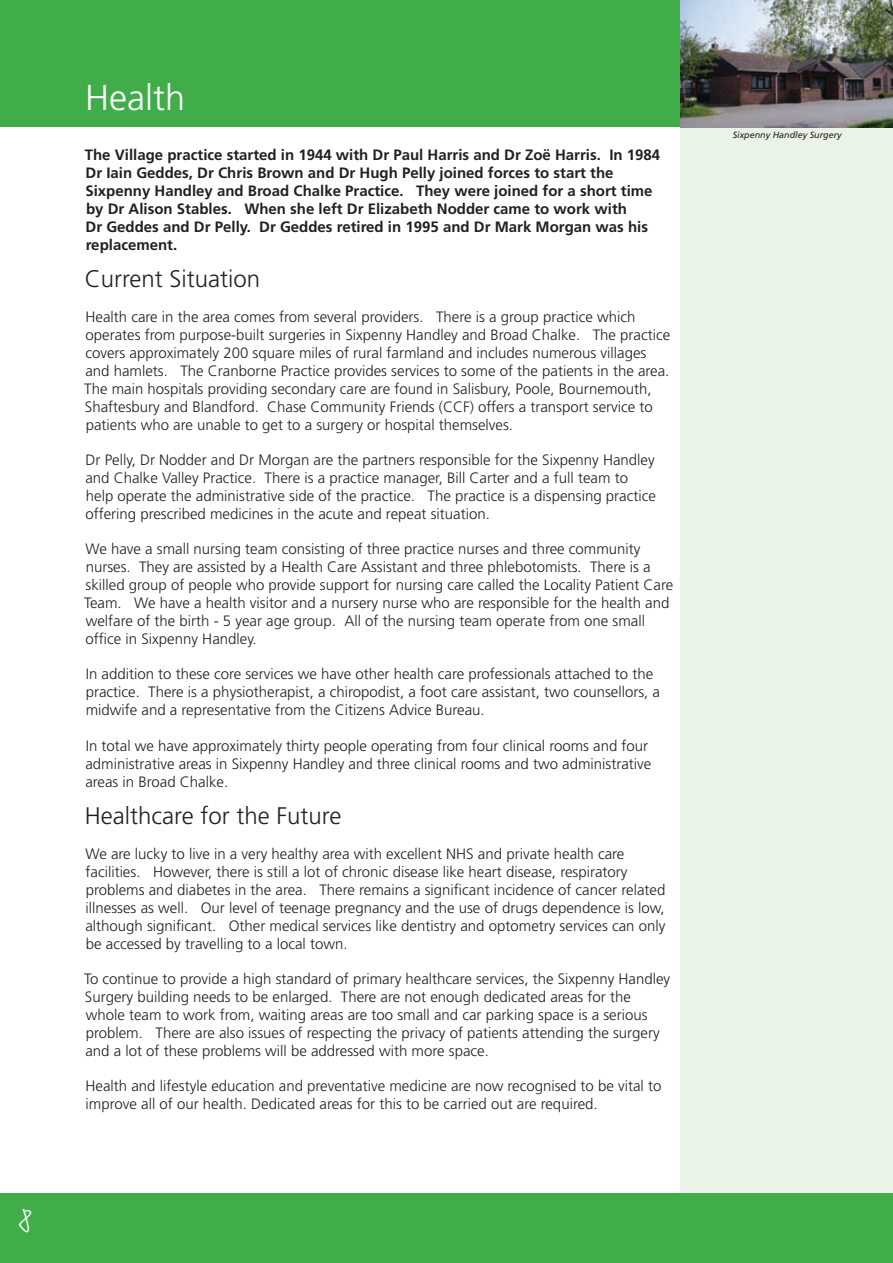
<style>
.page{position:relative;width:893px;height:1263px;background:#fff}
.page>*{position:absolute;margin:0;border:0;box-sizing:border-box;transform-origin:0 0}
.t1{font:300 36px "Frutiger LT";color:#fff}
.t2{font:300 24px "Frutiger LT";color:#231f20}
.t3{font:300 15px/18px "Frutiger LT";color:#231f20}
.t4{font:700 15px/18px "Frutiger LT";color:#231f20}
.t5{font:italic 9px "Frutiger LT";color:#231f20}
</style>
<div class="page">
<div style="left:680px;top:0;width:213px;height:1263px;background:#eaf3e7"></div>
<div style="left:0;top:0;width:893px;height:127px;background:#41ad49"></div>
<img style="left:681px;top:0;width:212px;height:127px">
<div style="left:0;top:1193px;width:893px;height:70px;background:#41ad49"></div>
<h1 class="t1" style="left:85px;top:77px;width:102px">Health</h1>
<p class="t4" style="left:85px;top:146px;width:577px">The Village practice started in 1944 with Dr Paul Harris and Dr Zoë Harris. In 1984<br>Dr Iain Geddes, Dr Chris Brown and Dr Hugh Pelly joined forces to start the Sixpenny Handley and Broad Chalke Practice. They were joined for a short time by Dr Alison Stables. When she left Dr Elizabeth Nodder came to work with<br>Dr Geddes and Dr Pelly. Dr Geddes retired in 1995 and Dr Mark Morgan was his replacement.</p>
<h2 class="t2" style="left:85px;top:265px;width:177px">Current Situation</h2>
<p class="t3" style="left:84px;top:308px;width:587px">Health care in the area comes from several providers. There is a group practice which operates from purpose-built surgeries in Sixpenny Handley and Broad Chalke. The practice covers approximately 200 square miles of rural farmland and includes numerous villages and hamlets. The Cranborne Practice provides services to some of the patients in the area.<br>The main hospitals providing secondary care are found in Salisbury, Poole, Bournemouth, Shaftesbury and Blandford. Chase Community Friends (CCF) offers a transport service to patients who are unable to get to a surgery or hospital themselves.</p>
<p class="t3" style="left:85px;top:451px;width:572px">Dr Pelly, Dr Nodder and Dr Morgan are the partners responsible for the Sixpenny Handley and Chalke Valley Practice. There is a practice manager, Bill Carter and a full team to help operate the administrative side of the practice. The practice is a dispensing practice offering prescribed medicines in the acute and repeat situation.</p>
<p class="t3" style="left:84px;top:540px;width:590px">We have a small nursing team consisting of three practice nurses and three community nurses. They are assisted by a Health Care Assistant and three phlebotomists. There is a skilled group of people who provide support for nursing care called the Locality Patient Care Team. We have a health visitor and a nursery nurse who are responsible for the health and welfare of the birth - 5 year age group. All of the nursing team operate from one small office in Sixpenny Handley.</p>
<p class="t3" style="left:86px;top:665px;width:576px">In addition to these core services we have other health care professionals attached to the practice. There is a physiotherapist, a chiropodist, a foot care assistant, two counsellors, a midwife and a representative from the Citizens Advice Bureau.</p>
<p class="t3" style="left:85px;top:736px;width:567px">In total we have approximately thirty people operating from four clinical rooms and four administrative areas in Sixpenny Handley and three clinical rooms and two administrative areas in Broad Chalke.</p>
<h2 class="t2" style="left:85px;top:802px;width:258px">Healthcare for the Future</h2>
<p class="t3" style="left:85px;top:845px;width:582px">We are lucky to live in a very healthy area with excellent NHS and private health care facilities. However, there is still a lot of chronic disease like heart disease, respiratory problems and diabetes in the area. There remains a significant incidence of cancer related illnesses as well. Our level of teenage pregnancy and the use of drugs dependence is low, although significant. Other medical services like dentistry and optometry services can only be accessed by travelling to a local town.</p>
<p class="t3" style="left:84px;top:970px;width:587px">To continue to provide a high standard of primary healthcare services, the Sixpenny Handley Surgery building needs to be enlarged. There are not enough dedicated areas for the whole team to work from, waiting areas are too small and car parking space is a serious problem. There are also issues of respecting the privacy of patients attending the surgery and a lot of these problems will be addressed with more space.</p>
<p class="t3" style="left:86px;top:1077px;width:577px">Health and lifestyle education and preventative medicine are now recognised to be vital to improve all of our health. Dedicated areas for this to be carried out are required.</p>
<p class="t5" style="left:733px;top:130px;width:111px">Sixpenny Handley Surgery</p>
</div>
